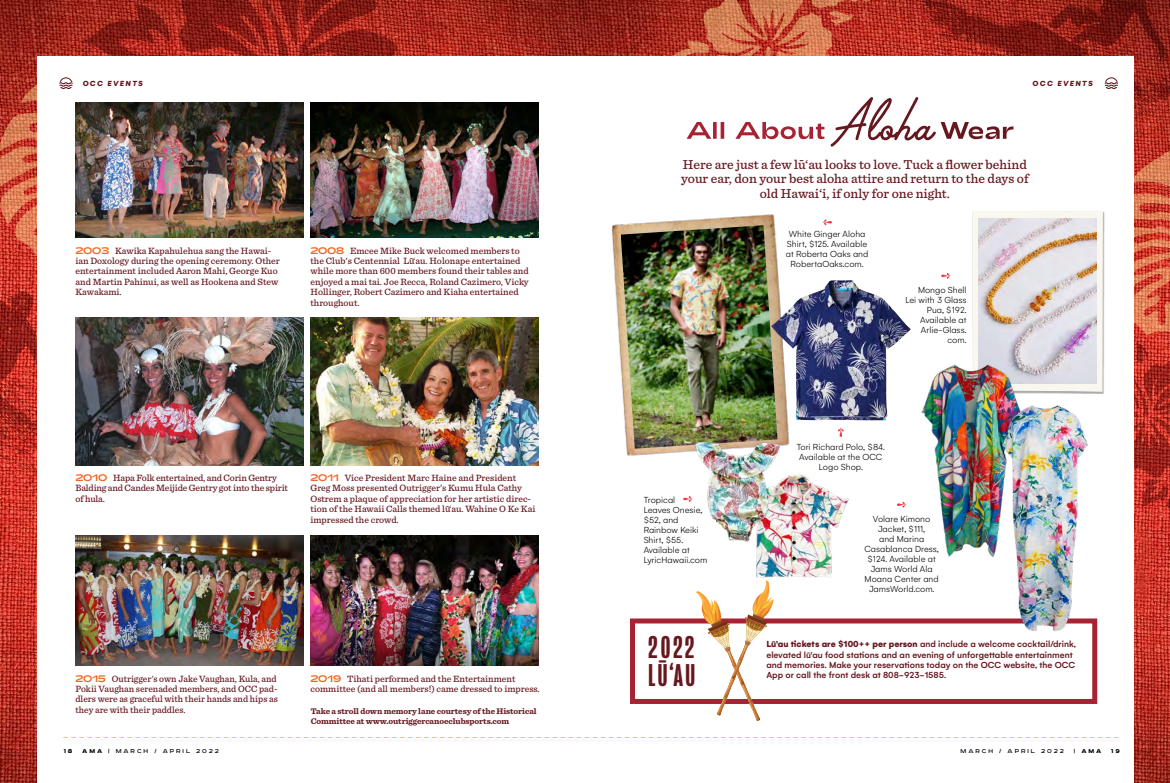
<style>
.page{position:relative;width:1170px;height:783px;background:#fff}
.page>*{position:absolute;margin:0;border:0;box-sizing:border-box;transform-origin:0 0}
.t1{font:500 32.2px/28px "Mongoose";letter-spacing:.06em;color:#66181f}
.t2{font:500 13.5px/14.4px "Sentinel";color:#66181f;text-align:center}
.t3{font:500 9.5px/10.4px "Sentinel";color:#66181f}
.t4{font:300 9.5px/10px "Gelion";color:#000;text-align:center}
.t5{font:500 9.5px/10.4px "Gelion";color:#66181f}
.t6{font:700 8.5px/10.4px "Sentinel";letter-spacing:-.01em;color:#66181f}
.t7{font:italic 900 8px "Gelion";letter-spacing:.16em;color:#66181f}
.t8{font:7px "Road Radio";letter-spacing:.28em;color:#000}
.t9{font:900 7px "Road Radio";letter-spacing:.28em;color:#000}
.s1{font-family:"Adieu";font-weight:400;color:#f26522}
.s2{font-weight:900}
</style>
<div class="page">
<img style="left:0;top:0;width:1170px;height:783px">
<svg style="left:158px;top:0;width:67px;height:56px;background:#8f1f18"></svg>
<svg style="left:225px;top:0;width:316px;height:56px;background:#9e261c"></svg>
<div style="left:38px;top:56px;width:1096px;height:727px;background:#fff"></div>
<img style="left:175px;top:102px;width:128px;height:135px">
<img style="left:310px;top:535px;width:228px;height:131px">
<img style="left:75px;top:535px;width:228px;height:131px">
<img style="left:310px;top:318px;width:228px;height:147px">
<img style="left:310px;top:102px;width:228px;height:135px">
<img style="left:175px;top:318px;width:128px;height:147px">
<img style="left:0;top:2px;width:175px;height:469px">
<svg style="left:64px;top:737px;width:1054px;height:1px"></svg>
<div style="left:630px;top:618px;width:467px;height:86px;border:5px solid #a72334"></div>
<img style="left:612px;top:221px;width:50px;height:235px">
<img style="left:621px;top:225px;width:41px;height:224px">
<svg style="left:696px;top:581px;width:77px;height:140px"></svg>
<img style="left:943px;top:522px;width:45px;height:35px">
<img style="left:988px;top:522px;width:110px;height:121px">
<img style="left:756px;top:522px;width:84px;height:59px">
<img style="left:716px;top:522px;width:73px;height:23px">
<img style="left:662px;top:0;width:508px;height:522px">
<p class="t7" style="left:83px;top:79px;width:62px">OCC EVENTS</p>
<p class="t7" style="left:1033px;top:79px;width:62px">OCC EVENTS</p>
<p class="t3" style="left:76px;top:245px;width:206px"><span class="s1">2003</span> Kawika Kapahulehua sang the Hawai&shy;ian Doxology during the opening ceremony. Other entertainment included Aaron Mahi, George Kuo and Martin Pahinui, as well as Hookena and Stew Kawakami.</p>
<p class="t3" style="left:311px;top:245px;width:220px"><span class="s1">2008</span> Emcee Mike Buck welcomed members to the Club's Centennial Lu-‘au. Holonape entertained while more than 600 members found their tables and enjoyed a mai tai. Joe Recca, Roland Cazimero, Vicky Hollinger, Robert Cazimero and Kiaha entertained throughout.</p>
<p class="t3" style="left:76px;top:472px;width:214px"><span class="s1">2010</span> Hapa Folk entertained, and Corin Gentry<br>Balding and Candes Meijide Gentry got into the spirit of hula.</p>
<p class="t3" style="left:311px;top:472px;width:226px"><span class="s1">2011</span> Vice President Marc Haine and President Greg Moss presented Outrigger’s Kumu Hula Cathy Ostrem a plaque of appreciation for her artistic direc&shy;tion of the Hawaii Calls themed lu-‘au. Wahine O Ke Kai impressed the crowd.</p>
<p class="t3" style="left:76px;top:673px;width:204px;text-align:justify"><span class="s1">2015</span> Outrigger's own Jake Vaughan, Kula, and Pokii Vaughan serenaded members, and OCC pad&shy;dlers were as graceful with their hands and hips as they are with their paddles.</p>
<p class="t3" style="left:311px;top:673px;width:231px"><span class="s1">2019</span> Tihati performed and the Entertainment committee (and all members!) came dressed to impress.</p>
<p class="t6" style="left:311px;top:706px;width:228px">Take a stroll down memory lane courtesy of the Historical<br>Committee at www.outriggercanoeclubsports.com</p>
<h2 class="t2" style="left:681px;top:157px;width:349px">Here are just a few lu-‘au looks to love. Tuck a flower behind your ear, don your best aloha attire and return to the days of old Hawai‘i, if only for one night.</h2>
<p class="t4" style="left:644px;top:495px;width:65px;text-align:left">Tropical<br>Leaves Onesie, $52, and<br>Rainbow Keiki<br>Shirt, $55.<br>Available at<br>LyricHawaii.com</p>
<h1 class="t1" style="left:648px;top:633px;width:49px">2022<br>LŪ‘AU</h1>
<p class="t4" style="left:786px;top:229px;width:84px">White Ginger Aloha<br>Shirt, $125. Available at Roberta Oaks and<br>RobertaOaks.com.</p>
<p class="t4" style="left:905px;top:285px;width:63px;text-align:right">Mongo Shell<br>Lei with 3 Glass<br>Pua, $192.<br>Available at<br>Arlie-Glass. com.</p>
<p class="t4" style="left:797px;top:442px;width:90px">Tori Richard Polo, $84.<br>Available at the OCC<br>Logo Shop.</p>
<p class="t4" style="left:864px;top:514px;width:76px">Volare Kimono<br>Jacket, $111,<br>and Marina<br>Casablanca Dress, $124. Available at<br>Jams World Ala<br>Moana Center and<br>JamsWorld.com.</p>
<p class="t5" style="left:766px;top:639px;width:311px"><span class="s2">Lū'au tickets are $100++ per person</span> and include a welcome cocktail/drink, elevated lū'au food stations and an evening of unforgettable entertainment and memories. Make your reservations today on the OCC website, the OCC App or call the front desk at 808-923-1585.</p>
<p class="t8" style="left:81px;top:746px;width:112px">| MARCH / APRIL 2022</p>
<p class="t8" style="left:108px;top:747px;width:112px">| march / april 2022</p>
<p class="t8" style="left:961px;top:747px;width:99px">march / april 202</p>
<p class="t8" style="left:1074px;top:747px;width:3px">|</p>
<p class="t8" style="left:979px;top:746px;width:112px">MARCH / APRIL 2022 |</p>
<p class="t9" style="left:54px;top:746px;width:22px">AMA</p>
<p class="t9" style="left:64px;top:747px;width:10px">1 8</p>
<p class="t9" style="left:82px;top:747px;width:22px">AMA</p>
<p class="t9" style="left:1081px;top:746px;width:36px">A MAMA</p>
<p class="t9" style="left:1111px;top:747px;width:10px">1 9</p>
</div>
